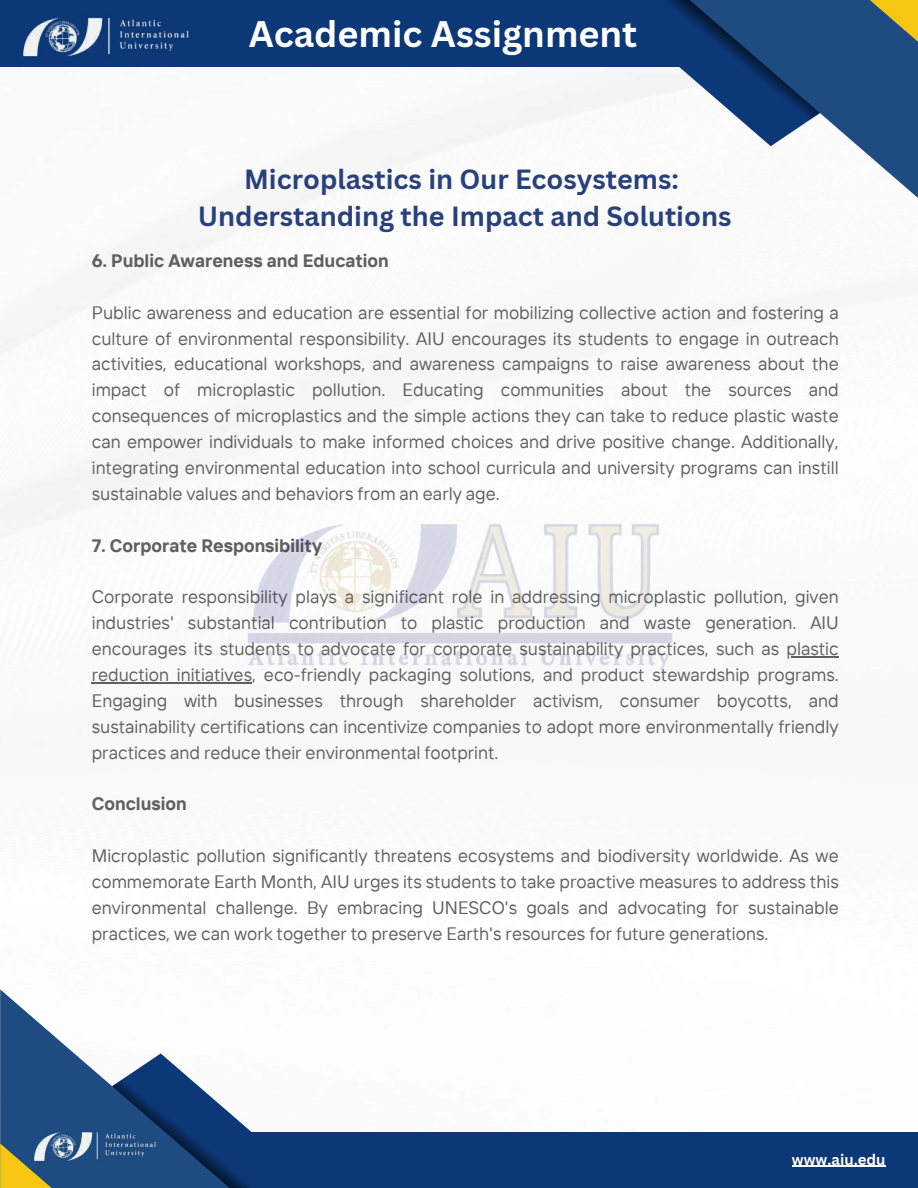
<style>
.page{position:relative;width:918px;height:1188px;background:#fff}
.page>*{position:absolute;margin:0;border:0;box-sizing:border-box;transform-origin:0 0}
.t1{font:700 36px "Canva Sans";color:#fff}
.t2{font:700 27px/37.2px "Canva Sans";color:#28407b;text-align:center}
.t3{font:700 24px "Canva Sans";color:#fff}
.t4{font:18px/25.8px "TT Interphases";color:#606060;text-align:justify}
.t5{font:700 18px "TT Interphases";color:#606060}
.t6{font:700 15px "Canva Sans";color:#fff}
</style>
<div class="page">
<img style="left:0;top:66px;width:895px;height:618px">
<hr style="left:787px;top:656px;width:52px;height:1px;background:#606060">
<hr style="left:92px;top:682px;width:160px;height:1px;background:#606060">
<img style="left:240px;top:518px;width:439px;height:151px">
<div style="left:0;top:0;width:699px;height:66px;background:#0c3877"></div>
<svg style="left:648px;top:0;width:270px;height:211px"></svg>
<svg style="left:828px;top:0;width:90px;height:55px"></svg>
<svg style="left:560px;top:0;width:260px;height:146px"></svg>
<img style="left:20px;top:17px;width:172px;height:50px">
<div style="left:175px;top:1132px;width:743px;height:56px;background:#0c3877"></div>
<svg style="left:0;top:989px;width:112px;height:199px;fill:#1e4b82"></svg>
<svg style="left:0;top:1143px;width:104px;height:45px"></svg>
<svg style="left:112px;top:1053px;width:140px;height:135px"></svg>
<img style="left:31px;top:1124px;width:127px;height:44px">
<hr style="left:792px;top:1166px;width:94px;height:1px;background:#fff">
<h3 class="t3" style="left:331px;top:8px;width:296px">AIU Student Publications</h3>
<h1 class="t1" style="left:249px;top:9px;width:390px">Academic Assignment</h1>
<h2 class="t2" style="left:198px;top:160px;width:535px">Microplastics in Our Ecosystems:<br>Understanding the Impact and Solutions</h2>
<p class="t5" style="left:92px;top:249px;width:299px">6. Public Awareness and Education</p>
<p class="t4" style="left:92px;top:299px;width:749px">Public awareness and education are essential for mobilizing collective action and fostering a culture of environmental responsibility. AIU encourages its students to engage in outreach activities, educational workshops, and awareness campaigns to raise awareness about the impact of microplastic pollution. Educating communities about the sources and consequences of microplastics and the simple actions they can take to reduce plastic waste can empower individuals to make informed choices and drive positive change. Additionally, integrating environmental education into school curricula and university programs can instill sustainable values and behaviors from an early age.</p>
<p class="t5" style="left:92px;top:534px;width:232px">7. Corporate Responsibility</p>
<p class="t4" style="left:92px;top:584px;width:749px">Corporate responsibility plays a significant role in addressing microplastic pollution, given industries' substantial contribution to plastic production and waste generation. AIU encourages its students to advocate for corporate sustainability practices, such as plastic reduction initiatives, eco-friendly packaging solutions, and product stewardship programs.<br>Engaging with businesses through shareholder activism, consumer boycotts, and sustainability certifications can incentivize companies to adopt more environmentally friendly practices and reduce their environmental footprint.</p>
<p class="t5" style="left:92px;top:792px;width:96px">Conclusion</p>
<p class="t4" style="left:92px;top:842px;width:749px">Microplastic pollution significantly threatens ecosystems and biodiversity worldwide. As we commemorate Earth Month, AIU urges its students to take proactive measures to address this environmental challenge. By embracing UNESCO's goals and advocating for sustainable practices, we can work together to preserve Earth's resources for future generations.</p>
<p class="t6" style="left:792px;top:1149px;width:95px">www.aiu.edu</p>
</div>
